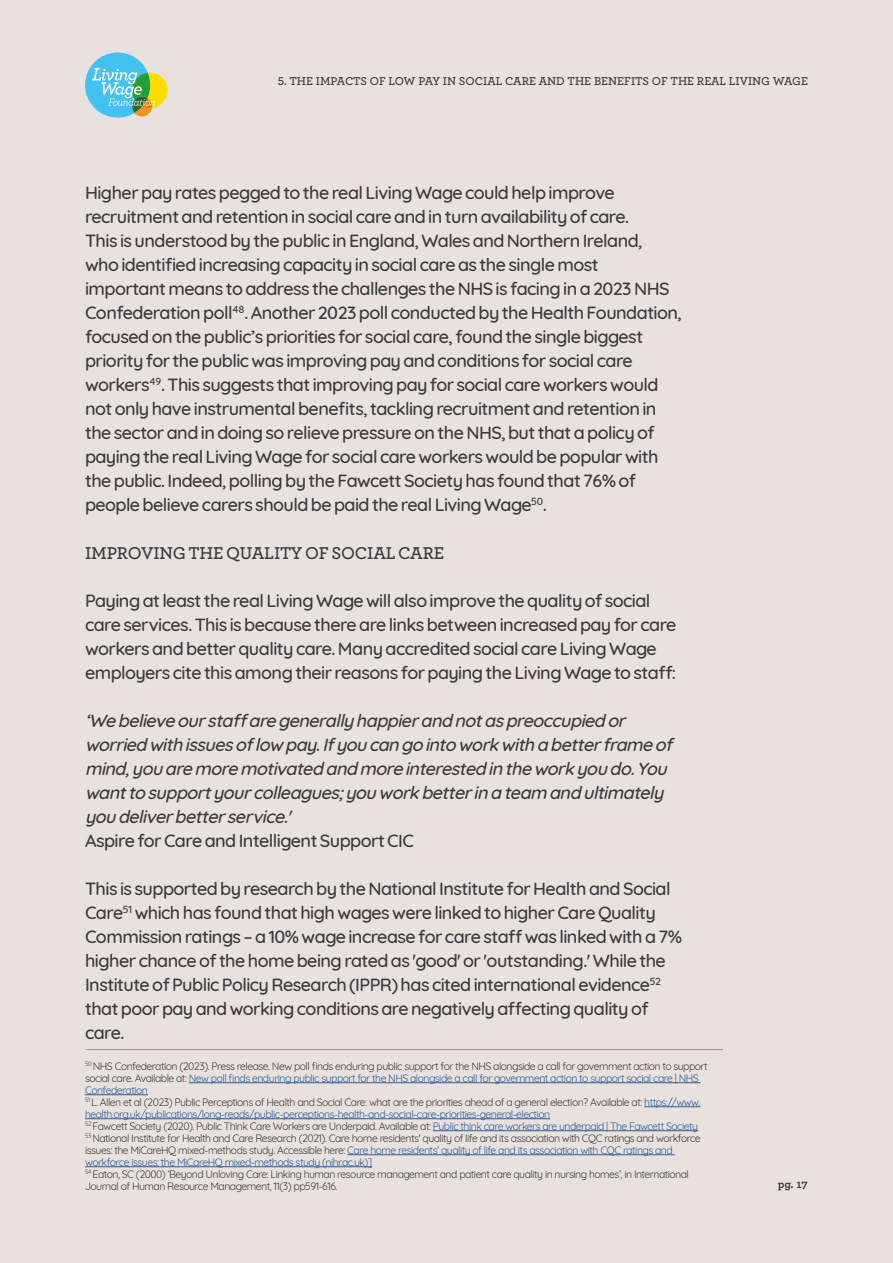
<style>
.page{position:relative;width:893px;height:1263px;background:#e9e1de}
.page>*{position:absolute;margin:0;border:0;box-sizing:border-box;transform-origin:0 0}
.t1{font:500 18px/24px "Quicksand";letter-spacing:-.03em;color:#3c3c3c}
.t2{font:italic 500 18px/24px "Quicksand";color:#3c3c3c}
.t3{font:600 18px "Archer";letter-spacing:-.01em;color:#3c3c3c}
.t4{font:600 12px "Archer";color:#3c3c3c}
.t5{font:700 12px "Archer";color:#3c3c3c}
.t6{font:10.5px/12px "Quicksand";letter-spacing:-.05em;color:#3c3c3c}
.s1{color:#275b9b}
</style>
<div class="page">
<svg style="left:85px;top:52px;width:83px;height:66px"></svg>
<hr style="left:189px;top:1082px;width:512px;height:1px;background:#275b9b">
<hr style="left:85px;top:1094px;width:63px;height:1px;background:#275b9b">
<hr style="left:644px;top:1106px;width:56px;height:1px;background:#275b9b">
<hr style="left:85px;top:1118px;width:465px;height:1px;background:#275b9b">
<hr style="left:433px;top:1130px;width:265px;height:1px;background:#275b9b">
<hr style="left:347px;top:1154px;width:328px;height:1px;background:#275b9b">
<hr style="left:85px;top:1166px;width:287px;height:1px;background:#275b9b">
<hr style="left:86px;top:1049px;width:637px;height:1px;background:#3c3c3c">
<p class="t4" style="left:278px;top:72px;width:532px">5. THE IMPACTS OF LOW PAY IN SOCIAL CARE AND THE BENEFITS OF THE REAL LIVING WAGE</p>
<p class="t1" style="left:85px;top:179px;width:598px">Higher pay rates pegged to the real Living Wage could help improve recruitment and retention in social care and in turn availability of care.<br>This is understood by the public in England, Wales and Northern Ireland,<br>who identified increasing capacity in social care as the single most important means to address the challenges the NHS is facing in a 2023 NHS Confederation poll<sup>48</sup>. Another 2023 poll conducted by the Health Foundation, focused on the public’s priorities for social care, found the single biggest priority for the public was improving pay and conditions for social care workers<sup>49</sup>. This suggests that improving pay for social care workers would not only have instrumental benefits, tackling recruitment and retention in the sector and in doing so relieve pressure on the NHS, but that a policy of paying the real Living Wage for social care workers would be popular with the public. Indeed, polling by the Fawcett Society has found that 76% of people believe carers should be paid the real Living Wage<sup>50</sup>.</p>
<p class="t3" style="left:85px;top:539px;width:361px">IMPROVING THE QUALITY OF SOCIAL CARE</p>
<p class="t1" style="left:85px;top:587px;width:593px">Paying at least the real Living Wage will also improve the quality of social care services. This is because there are links between increased pay for care workers and better quality care. Many accredited social care Living Wage employers cite this among their reasons for paying the Living Wage to staff:</p>
<p class="t2" style="left:85px;top:707px;width:594px">‘Webelieveourstaff aregenerallyhappierandnotaspreoccupiedor worriedwithissuesoflow pay.Ifyoucangointoworkwithabetterframeof mind,youaremoremotivatedandmoreinterestedintheworkyoudo.You wanttosupportyourcolleagues;youworkbetterinateam andultimately youdeliverbetterservice.'</p>
<p class="t1" style="left:85px;top:827px;width:330px">Aspire for Care and Intelligent Support CIC</p>
<p class="t1" style="left:85px;top:875px;width:599px">This is supported by research by the National Institute for Health and Social Care<sup>51</sup> which has found that high wages were linked to higher Care Quality Commission ratings – a 10% wage increase for care staff was linked with a 7% higher chance of the home being rated as 'good' or 'outstanding.' While the Institute of Public Policy Research (IPPR) has cited international evidence<sup>52 </sup>that poor pay and working conditions are negatively affecting quality of care.</p>
<p class="t6" style="left:85px;top:1059px;width:624px"><sup>50</sup> NHS Confederation (2023). Press release. New poll finds enduring public support for the NHS alongside a call for government action to support social care. Available at: <span class="s1">New poll finds enduring public support for the NHS alongside a call for government action to support social care | NHS Confederation<br></span><sup>51</sup> L. Allen et al (2023) Public Perceptions of Health and Social Care: what are the priorities ahead of a general election? Available at: <span class="s1">https://www. health.org.uk/publications/long-reads/public-perceptions-health-and-social-care-priorities-general-election<br></span><sup>52</sup> Fawcett Society (2020). Public Think Care Workers are Underpaid. Available at: <span class="s1">Public think care workers are underpaid | The Fawcett Society<br></span><sup>53</sup> National Institute for Health and Care Research (2021). Care home residents' quality of life and its association with CQC ratings and workforce issues: the MiCareHQ mixed-methods study. Accessible here: <span class="s1">Care home residents' quality of life and its association with CQC ratings and workforce issues: the MiCareHQ mixed-methods study (nihr.ac.uk)]<br></span><sup>54</sup> Eaton, SC (2000) ‘Beyond Unloving Care: Linking human resource management and patient care quality in nursing homes’, in International Journal of Human Resource Management, 11(3) pp591-616.</p>
<p class="t5" style="left:778px;top:1174px;width:32px">pg. 17</p>
</div>
